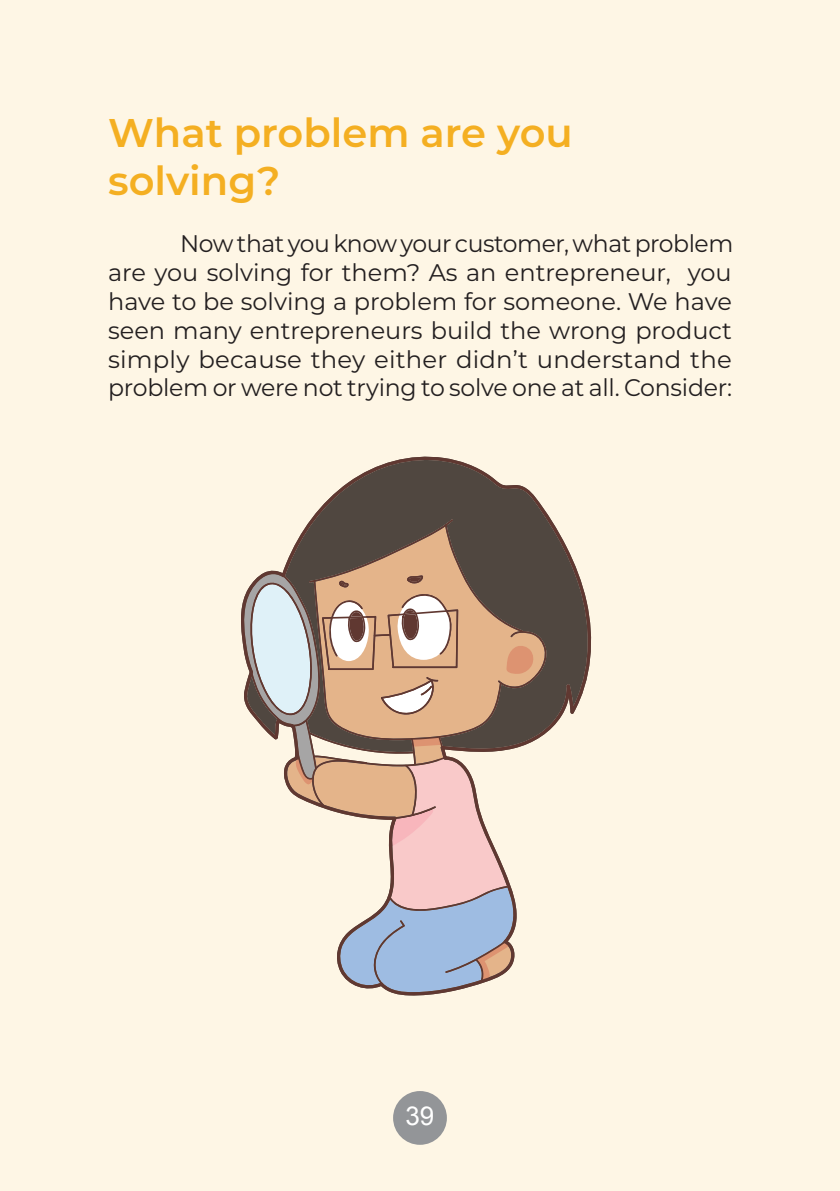
<style>
.page{position:relative;width:840px;height:1191px;background:#fff}
.page>*{position:absolute;margin:0;border:0;box-sizing:border-box;transform-origin:0 0}
.basic{font:600 40px/48px "Montserrat";color:#f4af22}
.t1{font:26px "Arial";color:#fff}
.basic-2{font:24px/28.8px "Montserrat";letter-spacing:-.01em;color:#231f20;text-align:justify}
</style>
<div class="page">
<div style="left:0;top:0;width:839px;height:1191px;background:#fef6e5"></div>
<div style="left:393px;top:1091px;width:53px;height:53px;background:#939598;border-radius:50%"></div>
<svg style="left:241px;top:456px;width:351px;height:539px"></svg>
<svg style="left:242px;top:519px;width:305px;height:473px"></svg>
<p class="basic" style="left:108px;top:107px;width:466px">What problem are you solving?</p>
<p class="basic-2" style="left:108px;top:229px;width:626px;text-indent:72px">Now that you know your customer, what problem are you solving for them? As an entrepreneur, you have to be solving a problem for someone. We have seen many entrepreneurs build the wrong product simply because they either didn’t understand the problem or were not trying to solve one at all. Consider:</p>
<p class="t1" style="left:405px;top:1098px;width:30px">39</p>
</div>
